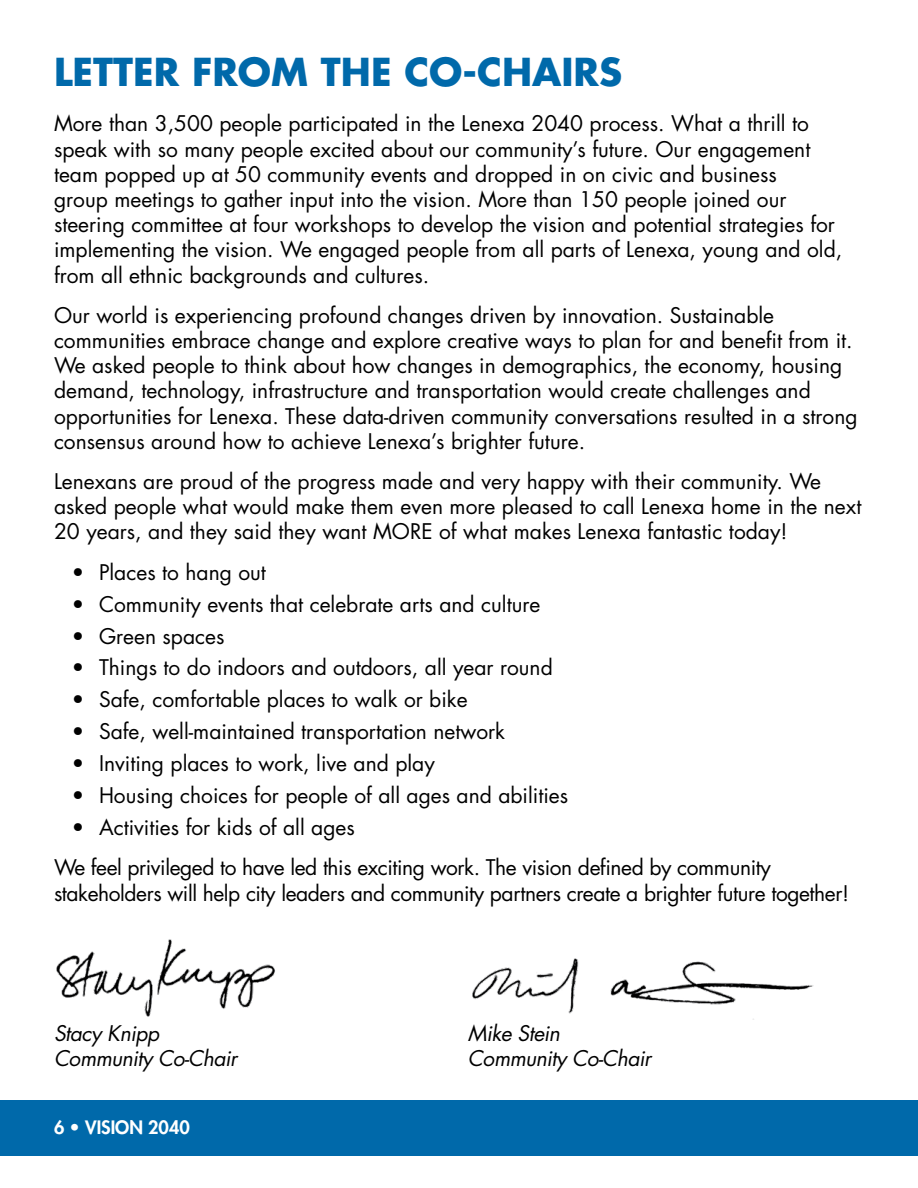
<style>
.page{position:relative;width:918px;height:1188px;background:#fff}
.page>*{position:absolute;margin:0;border:0;box-sizing:border-box;transform-origin:0 0}
.t1{font:700 37.5px "Futura Std";color:#0069aa}
.t2{font:21px/25.2px "Futura Std";color:#000}
.t3{font:21px/40.2px "Futura Std";letter-spacing:-.02em;color:#000}
.t4{font:italic 21px/25.2px "Futura Std";letter-spacing:-.02em;color:#000}
.t5{font:800 18px "Futura Std";color:#fff}
</style>
<div class="page">
<img style="left:56px;top:939px;width:219px;height:78px">
<img style="left:472px;top:958px;width:342px;height:62px">
<div style="left:0;top:1100px;width:918px;height:56px;background:#0069aa"></div>
<h1 class="t1" style="left:54px;top:47px;width:570px">LETTER FROM THE CO-CHAIRS</h1>
<p class="t2" style="left:54px;top:111px;width:790px">More than 3,500 people participated in the Lenexa 2040 process. What a thrill to speak with so many people excited about our community’s future. Our engagement team popped up at 50 community events and dropped in on civic and business<br>group meetings to gather input into the vision. More than 150 people joined our steering committee at four workshops to develop the vision and potential strategies for implementing the vision. We engaged people from all parts of Lenexa, young and old, from all ethnic backgrounds and cultures.</p>
<p class="t2" style="left:54px;top:303px;width:805px">Our world is experiencing profound changes driven by innovation. Sustainable communities embrace change and explore creative ways to plan for and benefit from it.<br>We asked people to think about how changes in demographics, the economy, housing demand, technology, infrastructure and transportation would create challenges and opportunities for Lenexa. These data-driven community conversations resulted in a strong consensus around how to achieve Lenexa’s brighter future.</p>
<p class="t2" style="left:54px;top:469px;width:809px">Lenexans are proud of the progress made and very happy with their community. We asked people what would make them even more pleased to call Lenexa home in the next<br>20 years, and they said they want MORE of what makes Lenexa fantastic today!</p>
<p class="t2" style="left:72px;top:560px;width:196px">• Places to hang out</p>
<p class="t2" style="left:72px;top:591px;width:470px">• Community events that celebrate arts and culture</p>
<p class="t2" style="left:72px;top:623px;width:154px">• Green spaces</p>
<p class="t2" style="left:72px;top:655px;width:482px">• Things to do indoors and outdoors, all year round</p>
<p class="t2" style="left:72px;top:687px;width:397px">• Safe, comfortable places to walk or bike</p>
<p class="t2" style="left:72px;top:719px;width:435px">• Safe, well-maintained transportation network</p>
<p class="t2" style="left:72px;top:751px;width:364px">• Inviting places to work, live and play</p>
<p class="t2" style="left:72px;top:783px;width:498px">• Housing choices for people of all ages and abilities</p>
<p class="t3" style="left:54px;top:808px;width:718px;text-indent:18px">• Activities for kids of all ages<br>We feel privileged to have led this exciting work. The vision defined by community</p>
<p class="t3" style="left:54px;top:873px;width:797px">stakeholders will help city leaders and community partners create a brighter future together!</p>
<p class="t4" style="left:54px;top:1021px;width:185px">Stacy Knipp<br>Community Co-Chair</p>
<p class="t4" style="left:468px;top:1021px;width:185px">Mike Stein<br>Community Co-Chair</p>
<p class="t5" style="left:54px;top:1116px;width:137px">6 • VISION 2040</p>
</div>
